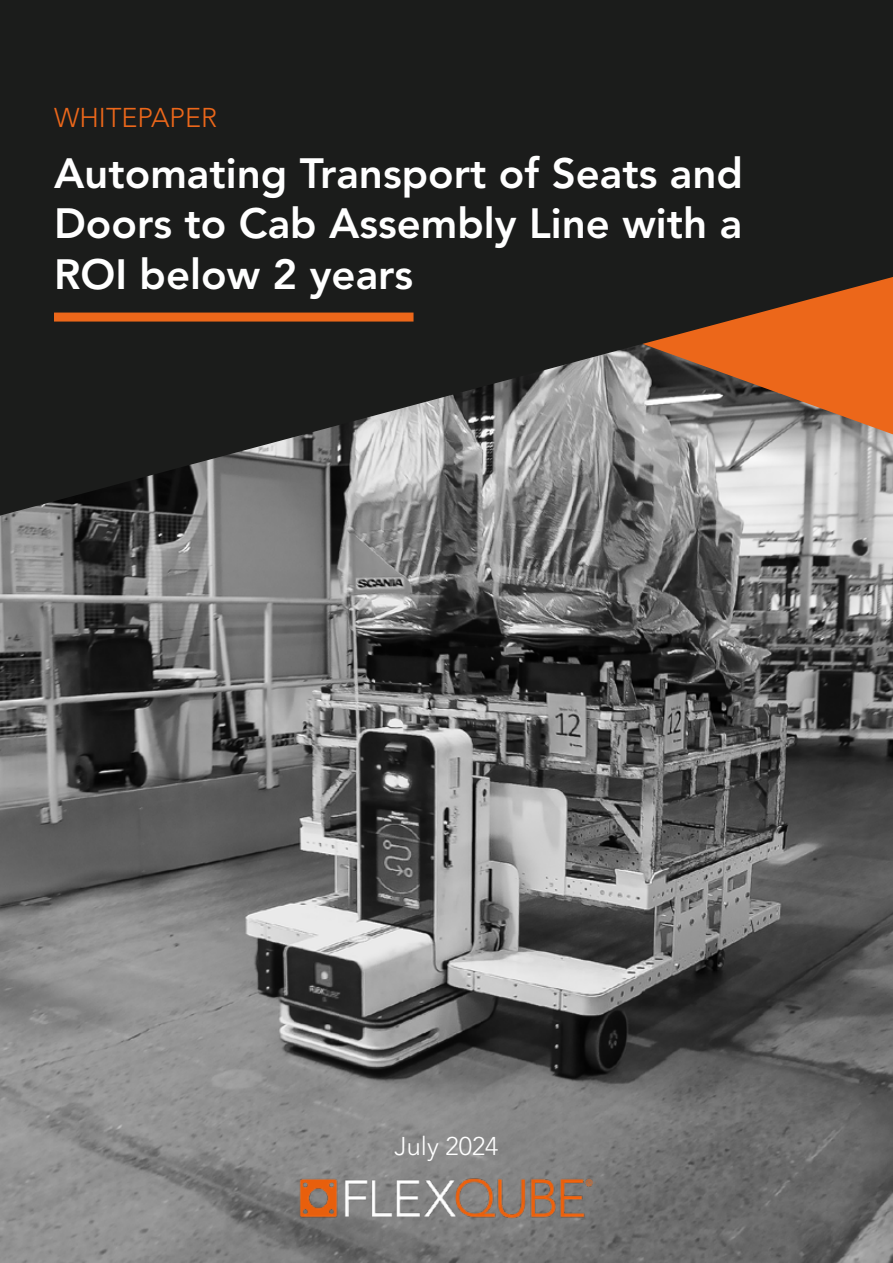
<style>
.page{position:relative;width:893px;height:1263px;background:#fff}
.page>*{position:absolute;margin:0;border:0;box-sizing:border-box;transform-origin:0 0}
.t1{font:800 42px/50.4px "Avenir LT Std";color:#fff;text-align:justify}
.t2{font:300 27px "Avenir LT Std";color:#ec671a}
.t3{font:300 25.5px "Avenir LT Std";color:#fff}
</style>
<div class="page">
<img style="left:0;top:516px;width:893px;height:747px">
<svg style="left:0;top:0;width:893px;height:516px;fill:#1b1c1b"></svg>
<div style="left:54px;top:313px;width:360px;height:9px;background:#ec671a"></div>
<img style="left:298px;top:1176px;width:297px;height:44px">
<p class="t2" style="left:54px;top:102px;width:165px">WHITEPAPER</p>
<p class="t1" style="left:54px;top:148px;width:690px">Automating Transport of Seats and Doors to Cab Assembly Line with a ROI below 2 years</p>
<p class="t3" style="left:394px;top:1131px;width:106px">July 2024</p>
</div>
